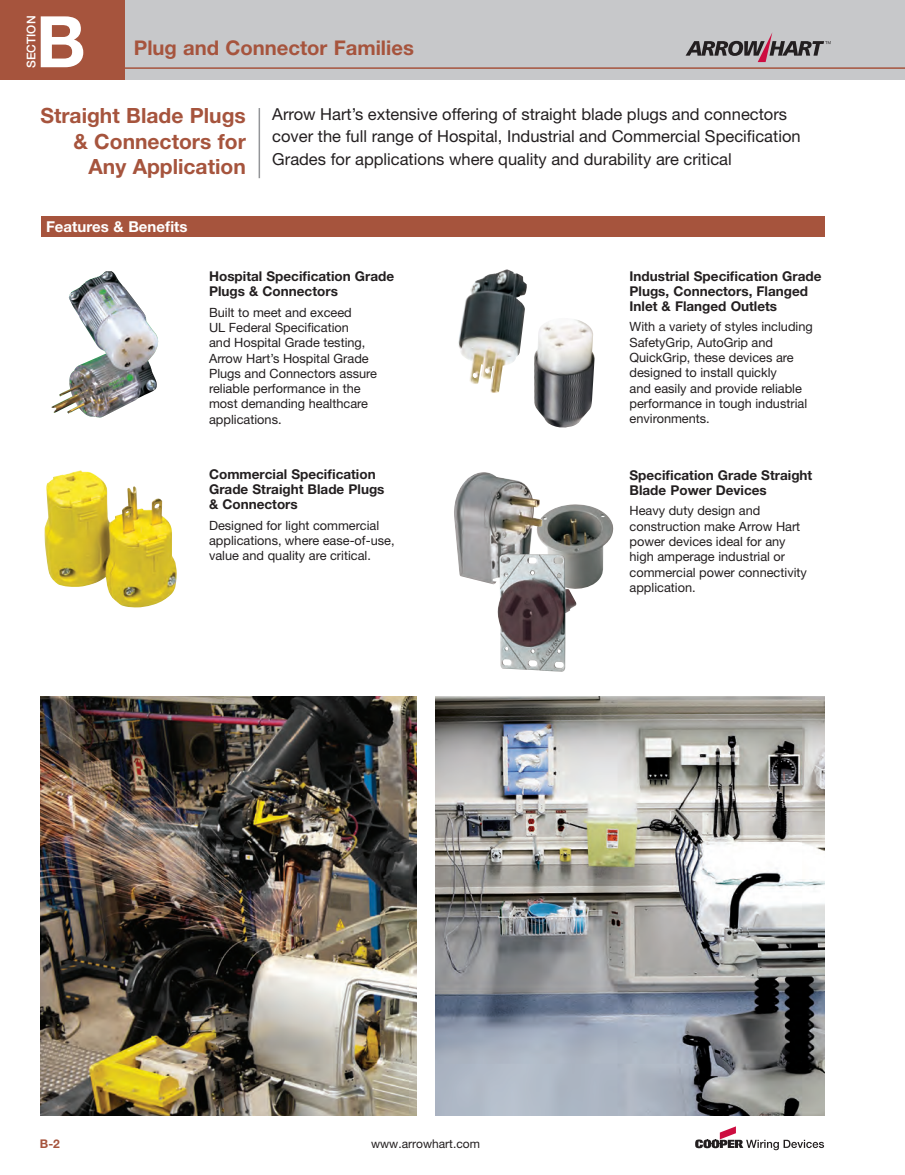
<style>
.page{position:relative;width:905px;height:1175px;background:#fff}
.page>*{position:absolute;margin:0;border:0;box-sizing:border-box;transform-origin:0 0}
.t1{font:700 71.25px "Helvetica Neue";color:#fff}
.t2{font:700 21px/25.5px "Helvetica Neue LT Pro";color:#a6543d;text-align:right}
.t3{font:700 20.25px "Helvetica Neue LT Std";color:#a6543d}
.t4{font:16.5px/22.5px "Helvetica Neue LT Pro";color:#231f20}
.t5{font:700 15px "Helvetica Neue LT Std";color:#fff}
.t6{font:700 13.5px/15px "Helvetica Neue LT Pro";color:#231f20}
.t7{font:12.75px/15.3px "Helvetica Neue LT Std";color:#231f20}
.t8{font:12px "Helvetica Neue LT Std";color:#231f20}
.t9{font:500 12px "Helvetica Neue LT Pro";color:#fff}
.t10{font:700 12px "Helvetica Neue LT Std";color:#a6543d}
</style>
<div class="page">
<svg style="left:695px;top:1126px;width:129px;height:24px"></svg>
<div style="left:113px;top:0;width:791px;height:79px;background:#c7c8ca"></div>
<div style="left:0;top:0;width:124px;height:79px;background:#a6543d"></div>
<svg style="left:685px;top:32px;width:145px;height:30px"></svg>
<hr style="left:120px;top:67px;width:784px;height:2px;background:#a6543d">
<img style="left:51px;top:271px;width:106px;height:147px">
<img style="left:458px;top:269px;width:69px;height:124px">
<img style="left:534px;top:319px;width:61px;height:109px">
<img style="left:542px;top:504px;width:72px;height:85px">
<img style="left:454px;top:472px;width:88px;height:113px">
<img style="left:497px;top:554px;width:80px;height:117px">
<div style="left:41px;top:216px;width:783px;height:21px;background:#a6543d"></div>
<hr style="left:258px;top:108px;width:2px;height:70px;background:#939598">
<img style="left:41px;top:696px;width:375px;height:419px">
<img style="left:435px;top:696px;width:389px;height:419px">
<img style="left:45px;top:470px;width:132px;height:137px">
<p class="t9" style="left:24px;top:68px;width:54px;rotate:-90deg">SECTION</p>
<h1 class="t1" style="left:36px;top:-2px;width:52px">B</h1>
<h3 class="t3" style="left:134px;top:36px;width:281px">Plug and Connector Families</h3>
<h2 class="t2" style="left:40px;top:102px;width:207px">Straight Blade Plugs &amp; Connectors for<br>Any Application</h2>
<p class="t4" style="left:272px;top:102px;width:530px">Arrow Hart’s extensive offering of straight blade plugs and connectors cover the full range of Hospital, Industrial and Commercial Specification<br>Grades for applications where quality and durability are critical</p>
<p class="t5" style="left:46px;top:217px;width:143px">Features &amp; Benefits</p>
<p class="t6" style="left:209px;top:268px;width:186px">Hospital Specification Grade<br>Plugs &amp; Connectors</p>
<p class="t7" style="left:209px;top:304px;width:169px">Built to meet and exceed<br>UL Federal Specification<br>and Hospital Grade testing,<br>Arrow Hart’s Hospital Grade<br>Plugs and Connectors assure reliable performance in the most demanding healthcare applications.</p>
<p class="t6" style="left:209px;top:466px;width:177px">Commercial Specification<br>Grade Straight Blade Plugs &amp; Connectors</p>
<p class="t7" style="left:209px;top:517px;width:187px">Designed for light commercial applications, where ease-of-use, value and quality are critical.</p>
<p class="t6" style="left:629px;top:268px;width:193px">Industrial Specification Grade<br>Plugs, Connectors, Flanged<br>Inlet &amp; Flanged Outlets</p>
<p class="t7" style="left:629px;top:319px;width:185px">With a variety of styles including<br>SafetyGrip, AutoGrip and<br>QuickGrip, these devices are designed to install quickly<br>and easily and provide reliable performance in tough industrial environments.</p>
<p class="t6" style="left:629px;top:467px;width:184px">Specification Grade Straight<br>Blade Power Devices</p>
<p class="t7" style="left:629px;top:503px;width:179px">Heavy duty design and construction make Arrow Hart power devices ideal for any high amperage industrial or commercial power connectivity application.</p>
<p class="t10" style="left:40px;top:1136px;width:22px">B-2</p>
<p class="t8" style="left:371px;top:1136px;width:110px">www.arrowhart.com</p>
</div>
